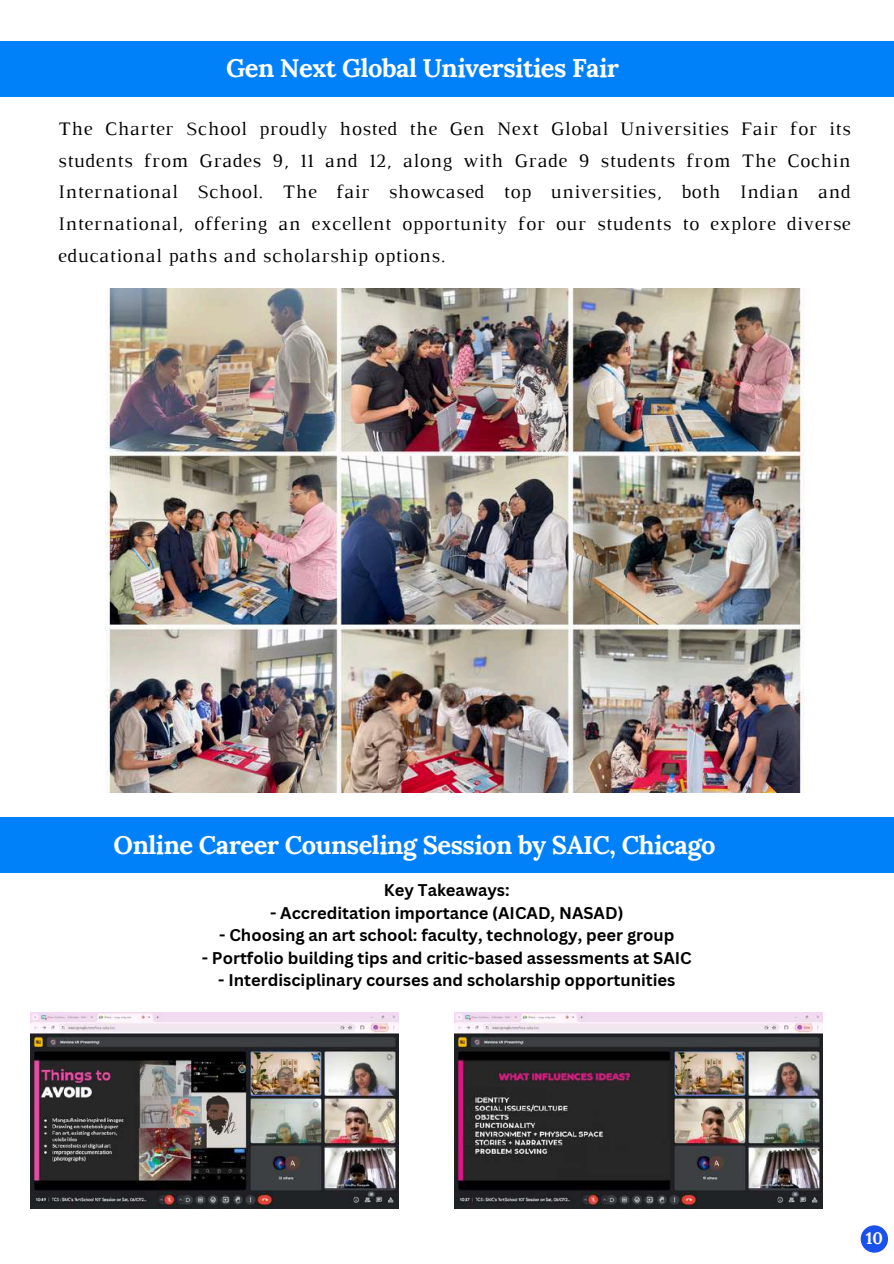
<style>
.page{position:relative;width:894px;height:1264px;background:#fff}
.page>*{position:absolute;margin:0;border:0;box-sizing:border-box;transform-origin:0 0}
.t1{font:700 25.5px "Lora";letter-spacing:-.02em;color:#fff}
.t2{font:19.5px/31.5px "Luthier";letter-spacing:.03em;color:#000;text-align:justify}
.t3{font:700 16.5px "Canva Sans";color:#000}
.t4{font:700 16.5px "Lora";color:#fff}
</style>
<div class="page">
<img style="left:105px;top:288px;width:699px;height:504px">
<div style="left:0;top:41px;width:893px;height:55px;background:#0081f9"></div>
<div style="left:0;top:817px;width:893px;height:55px;background:#0081f9"></div>
<div style="left:860px;top:1225px;width:27px;height:27px;background:#1b51eb;border-radius:50%"></div>
<img style="left:454px;top:1012px;width:368px;height:196px">
<img style="left:31px;top:1012px;width:368px;height:196px">
<h1 class="t1" style="left:226px;top:51px;width:394px">Gen Next Global Universities Fair</h1>
<p class="t2" style="left:58px;top:115px;width:793px">The Charter School proudly hosted the Gen Next Global Universities Fair for its students from Grades 9, 11 and 12, along with Grade 9 students from The Cochin International School. The fair showcased top universities, both Indian and International, offering an excellent opportunity for our students to explore diverse educational paths and scholarship options.</p>
<h1 class="t1" style="left:114px;top:827px;width:603px">Online Career Counseling Session by SAIC, Chicago</h1>
<p class="t3" style="left:384px;top:878px;width:127px">Key Takeaways:</p>
<p class="t3" style="left:270px;top:901px;width:355px">- Accreditation importance (AICAD, NASAD)</p>
<p class="t3" style="left:219px;top:923px;width:456px">- Choosing an art school: faculty, technology, peer group</p>
<p class="t3" style="left:202px;top:946px;width:491px">- Portfolio building tips and critic-based assessments at SAIC</p>
<p class="t3" style="left:218px;top:968px;width:458px">- Interdisciplinary courses and scholarship opportunities</p>
<p class="t4" style="left:865px;top:1226px;width:19px">10</p>
</div>
